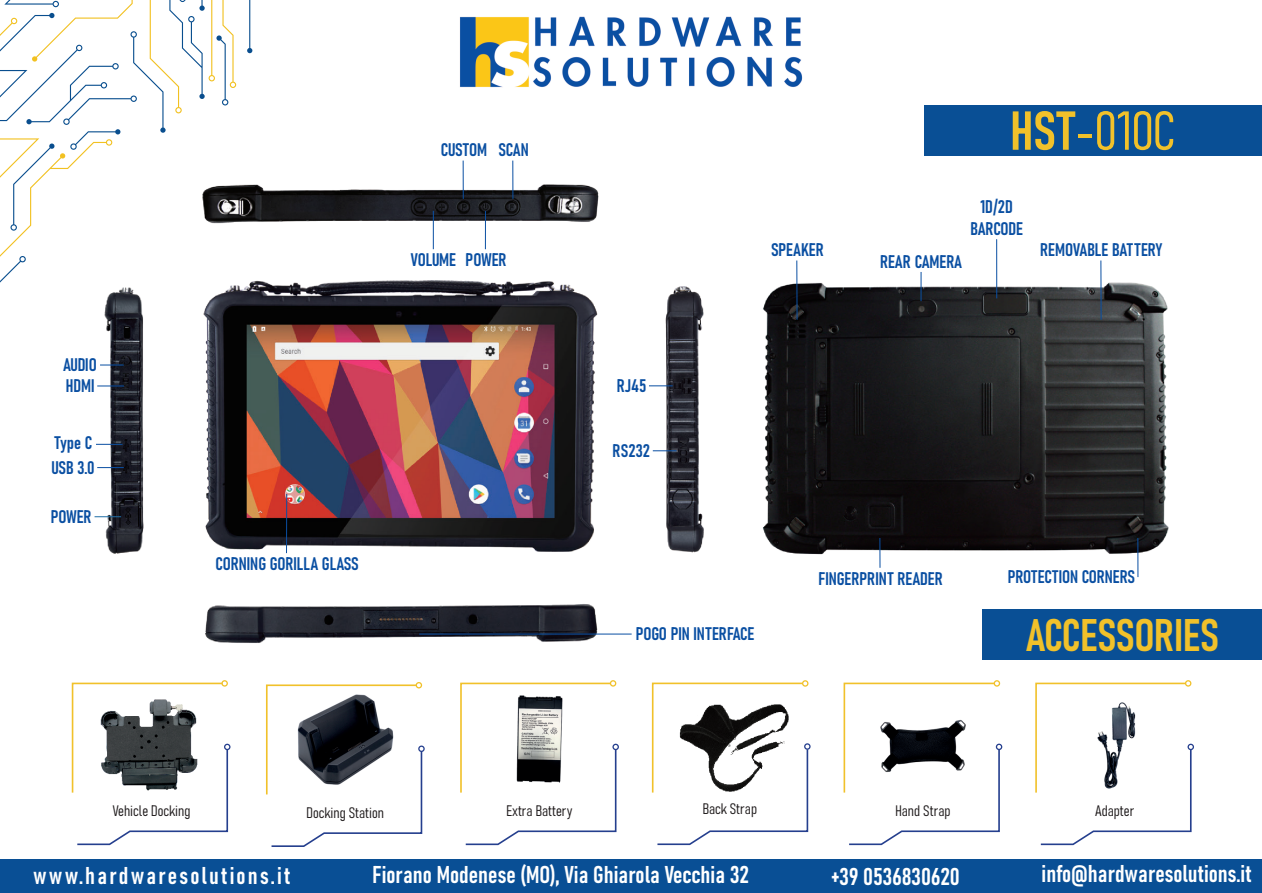
<style>
.page{position:relative;width:1262px;height:893px;background:#fff}
.page>*{position:absolute;margin:0;border:0;box-sizing:border-box;transform-origin:0 0}
.t1{font:54px "Bahnschrift";color:#f1c12a}
.t2{font:45px "Bahnschrift";letter-spacing:-.01em;color:#f1c12a}
.t3{font:24px "Bahnschrift";color:#fff}
.t4{font:24px "Bahnschrift";letter-spacing:.09em;color:#fff}
.t5{font:18px/21.6px "Bahnschrift";color:#0a4fa2;text-align:center}
.t6{font:15px "Bahnschrift";color:#231f20}
</style>
<div class="page">
<img style="left:94px;top:160px;width:1098px;height:521px">
<svg style="left:247px;top:48px;width:5px;height:5px"></svg>
<svg style="left:0;top:0;width:236px;height:282px"></svg>
<div style="left:924px;top:105px;width:337px;height:51px;background:#094f95"></div>
<img style="left:460px;top:16px;width:343px;height:71px">
<svg style="left:100px;top:365px;width:24px;height:1px"></svg>
<svg style="left:97px;top:467px;width:27px;height:1px"></svg>
<svg style="left:95px;top:516px;width:26px;height:1px"></svg>
<svg style="left:96px;top:444px;width:27px;height:1px"></svg>
<svg style="left:97px;top:386px;width:27px;height:1px"></svg>
<hr style="left:485px;top:211px;width:1px;height:38px;background:#0a4fa2">
<hr style="left:419px;top:633px;width:212px;height:1px;background:#0a4fa2">
<svg style="left:286px;top:493px;width:1px;height:60px"></svg>
<svg style="left:796px;top:260px;width:1px;height:60px"></svg>
<hr style="left:996px;top:239px;width:1px;height:59px;background:#0a4fa2">
<svg style="left:1137px;top:537px;width:1px;height:40px"></svg>
<svg style="left:920px;top:272px;width:1px;height:29px"></svg>
<hr style="left:433px;top:211px;width:1px;height:38px;background:#0a4fa2">
<svg style="left:1100px;top:260px;width:1px;height:60px"></svg>
<svg style="left:879px;top:538px;width:1px;height:29px"></svg>
<svg style="left:463px;top:160px;width:1px;height:39px"></svg>
<svg style="left:512px;top:160px;width:1px;height:39px"></svg>
<svg style="left:649px;top:385px;width:23px;height:1px"></svg>
<svg style="left:653px;top:450px;width:23px;height:1px"></svg>
<img style="left:264px;top:679px;width:162px;height:73px">
<div style="left:415px;top:682px;width:7px;height:6px;border:1px solid #f1c12a;border-radius:50%"></div>
<svg style="left:265px;top:683px;width:158px;height:164px"></svg>
<div style="left:418px;top:745px;width:7px;height:7px;border:1px solid #253f8e;border-radius:50%"></div>
<svg style="left:459px;top:680px;width:158px;height:165px"></svg>
<div style="left:612px;top:743px;width:7px;height:7px;border:1px solid #253f8e;border-radius:50%"></div>
<div style="left:221px;top:680px;width:7px;height:6px;border:1px solid #f1c12a;border-radius:50%"></div>
<svg style="left:71px;top:681px;width:158px;height:164px"></svg>
<div style="left:224px;top:743px;width:6px;height:7px;border:1px solid #253f8e;border-radius:50%"></div>
<img style="left:96px;top:694px;width:105px;height:100px">
<svg style="left:1035px;top:682px;width:157px;height:163px"></svg>
<div style="left:1184px;top:680px;width:7px;height:6px;border:1px solid #f1c12a;border-radius:50%"></div>
<div style="left:1187px;top:743px;width:7px;height:7px;border:1px solid #253f8e;border-radius:50%"></div>
<svg style="left:843px;top:682px;width:157px;height:163px"></svg>
<div style="left:995px;top:743px;width:7px;height:7px;border:1px solid #253f8e;border-radius:50%"></div>
<div style="left:993px;top:680px;width:7px;height:6px;border:1px solid #f1c12a;border-radius:50%"></div>
<svg style="left:651px;top:680px;width:159px;height:165px"></svg>
<div style="left:982px;top:609px;width:279px;height:50px;background:#094f95"></div>
<div style="left:0;top:859px;width:1262px;height:34px;background:#094f95"></div>
<p class="t5" style="left:63px;top:355px;width:35px">AUDIO</p>
<p class="t5" style="left:66px;top:376px;width:30px">HDMI</p>
<p class="t5" style="left:55px;top:433px;width:39px">Type C</p>
<p class="t5" style="left:52px;top:458px;width:44px">USB 3.0</p>
<p class="t5" style="left:51px;top:507px;width:42px">POWER</p>
<p class="t5" style="left:216px;top:554px;width:145px">CORNING GORILLA GLASS</p>
<p class="t5" style="left:441px;top:140px;width:89px">CUSTOM SCAN</p>
<h1 class="t1" style="left:1010px;top:107px;width:167px">HST-010C</h1>
<p class="t5" style="left:771px;top:240px;width:54px">SPEAKER</p>
<p class="t5" style="left:411px;top:250px;width:47px">VOLUME</p>
<p class="t5" style="left:880px;top:251px;width:84px">REAR CAMERA</p>
<p class="t5" style="left:465px;top:250px;width:42px">POWER</p>
<p class="t5" style="left:970px;top:197px;width:54px">1D/2D<br>BARCODE</p>
<p class="t5" style="left:1040px;top:240px;width:124px">REMOVABLE BATTERY</p>
<p class="t5" style="left:617px;top:376px;width:31px">RJ45</p>
<p class="t5" style="left:612px;top:441px;width:39px">RS232</p>
<p class="t5" style="left:636px;top:624px;width:120px">POGO PIN INTERFACE</p>
<p class="t5" style="left:818px;top:569px;width:126px">FINGERPRINT READER</p>
<p class="t5" style="left:1007px;top:567px;width:129px">PROTECTION CORNERS</p>
<h2 class="t2" style="left:1025px;top:614px;width:195px">ACCESSORIES</h2>
<p class="t6" style="left:113px;top:804px;width:79px">Vehicle Docking</p>
<p class="t6" style="left:307px;top:805px;width:79px">Docking Station</p>
<p class="t6" style="left:506px;top:804px;width:67px">Extra Battery</p>
<p class="t6" style="left:702px;top:802px;width:56px">Back Strap</p>
<p class="t6" style="left:895px;top:804px;width:57px">Hand Strap</p>
<p class="t6" style="left:1095px;top:804px;width:41px">Adapter</p>
<h3 class="t4" style="left:33px;top:865px;width:259px">www.hardwaresolutions.it</h3>
<h3 class="t3" style="left:372px;top:864px;width:378px">Fiorano Modenese (MO), Via Ghiarola Vecchia 32</h3>
<h3 class="t3" style="left:831px;top:865px;width:130px">+39 0536830620</h3>
<h3 class="t3" style="left:1041px;top:863px;width:211px">info@hardwaresolutions.it</h3>
</div>
